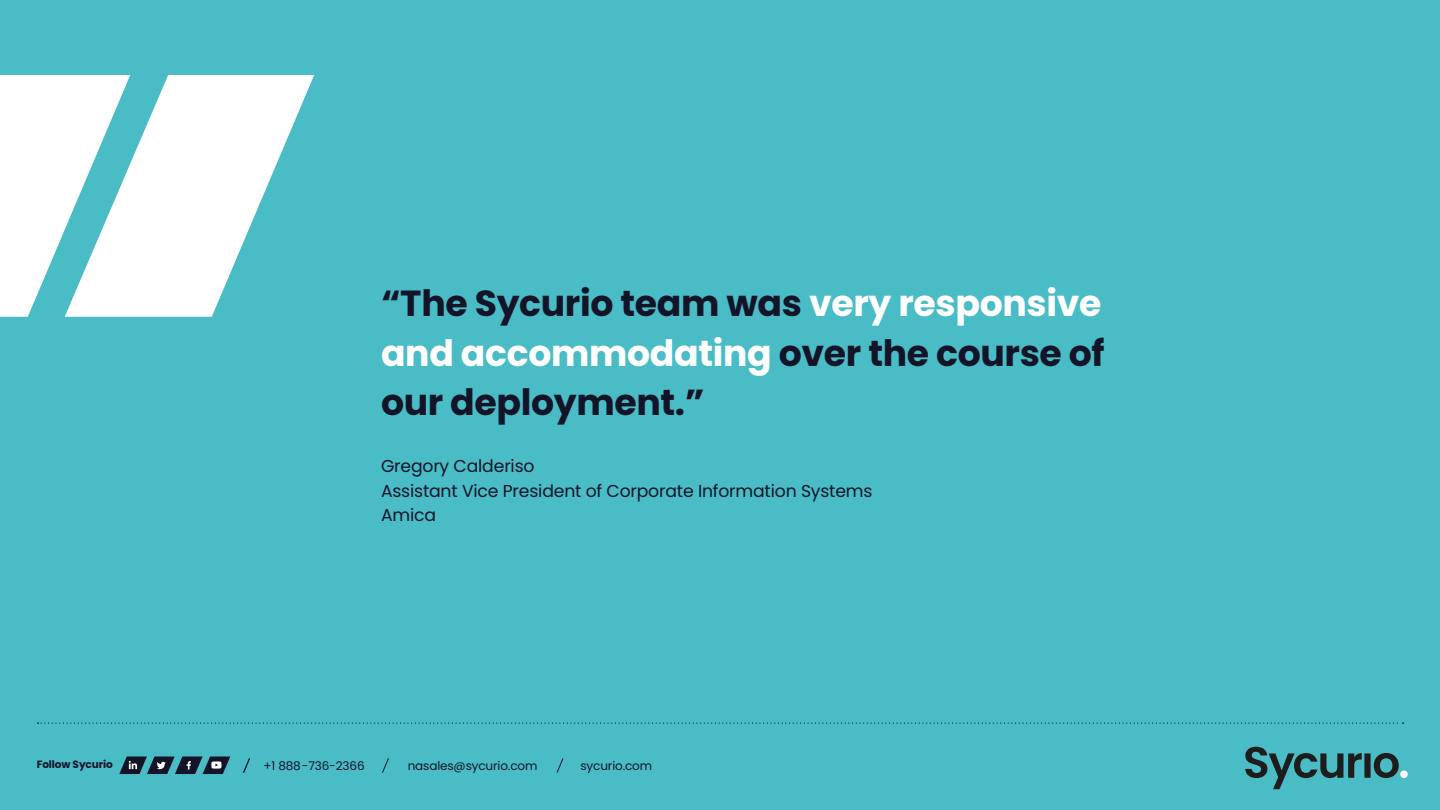
<style>
.page{position:relative;width:1440px;height:810px;background:#4abcc6}
.page>*{position:absolute;margin:0;border:0;box-sizing:border-box;transform-origin:0 0}
.t1{font:700 36.3px/49.5px "Poppins";letter-spacing:-.01em;color:#131428;text-align:justify}
.t2{font:17.25px/24.5px "Poppins";letter-spacing:-.01em;color:#131428}
.t3{font:12px "Poppins";letter-spacing:-.01em;color:#131428}
.t4{font:700 10.5px "Poppins";letter-spacing:-.01em;color:#131428}
.s1{color:#fff}
</style>
<div class="page">
<svg style="left:38px;top:723px;width:1365px;height:1px"></svg>
<svg style="left:0;top:75px;width:65px;height:242px;background:#ecf7f9"></svg>
<svg style="left:65px;top:75px;width:249px;height:242px;fill:#fff"></svg>
<svg style="left:119px;top:757px;width:111px;height:17px"></svg>
<svg style="left:1245px;top:747px;width:154px;height:42px"></svg>
<div style="left:1400px;top:771px;width:8px;height:7px;background:#fff;border-radius:50%"></div>
<svg style="left:382px;top:758px;width:7px;height:15px"></svg>
<svg style="left:243px;top:758px;width:7px;height:15px"></svg>
<svg style="left:556px;top:758px;width:8px;height:15px"></svg>
<p class="t4" style="left:37px;top:759px;width:78px">Follow Sycurio</p>
<p class="t1" style="left:381px;top:279px;width:725px">“The Sycurio team was <span class="s1">very responsive and accommodating</span> over the course of our deployment.”</p>
<p class="t2" style="left:381px;top:454px;width:493px">Gregory Calderiso<br>Assistant Vice President of Corporate Information Systems<br>Amica</p>
<p class="t3" style="left:263px;top:759px;width:103px">+1 888-736-2366</p>
<p class="t3" style="left:408px;top:759px;width:131px">nasales@sycurio.com</p>
<p class="t3" style="left:580px;top:759px;width:73px">sycurio.com</p>
</div>
